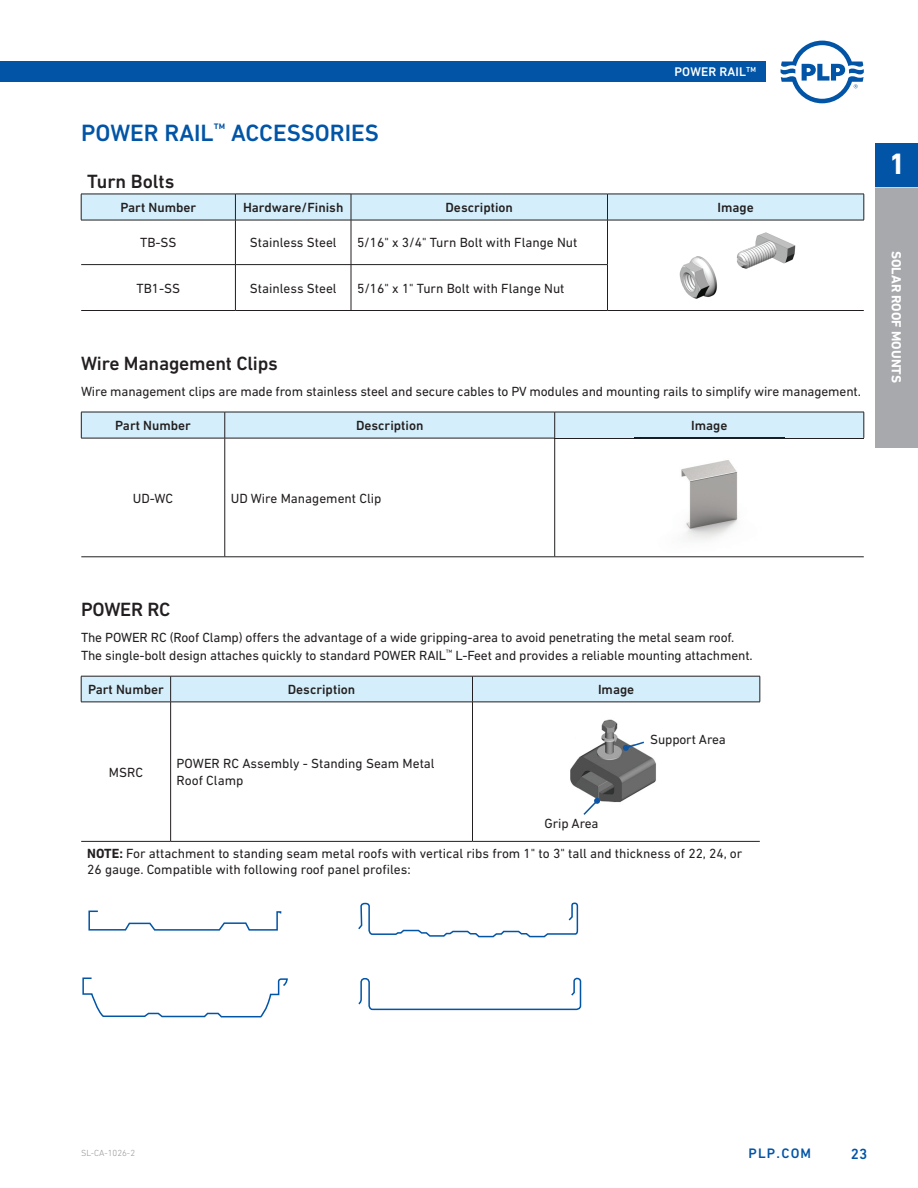
<style>
.page{position:relative;width:918px;height:1188px;background:#fff}
.page>*{position:absolute;margin:0;border:0;box-sizing:border-box;transform-origin:0 0}
.t1{font:700 30px "DIN Next LT Pro";color:#fff}
.t2{font:500 24px "DIN Next LT Pro";color:#0154a6}
.t3{font:500 19.5px "DIN Next LT Pro";letter-spacing:-.01em;color:#231f20}
.t4{font:500 15px "DIN Next LT Pro";color:#0154a6}
.t5{font:500 13.95px "DIN Next LT Pro";letter-spacing:.08em;color:#0154a6}
.t6{font:13.5px/16.5px "DIN Next LT Pro";letter-spacing:-.01em;color:#231f20}
.t7{font:500 13.5px "DIN Next LT Pro";color:#231f20}
.t8{font:700 13.5px "DIN Next LT Pro";color:#fff}
.t9{font:500 12.75px "DIN Next LT Pro";letter-spacing:.01em;color:#fff}
.t10{font:300 9px "DIN Next LT Pro";color:#939598}
.s1{font-weight:700}
</style>
<div class="page">
<div style="left:0;top:62px;width:766px;height:20px;background:#0154a6"></div>
<svg style="left:781px;top:41px;width:83px;height:62px"></svg>
<hr style="left:81px;top:220px;width:154px;height:1px;background:#231f20">
<hr style="left:235px;top:220px;width:116px;height:1px;background:#231f20">
<hr style="left:235px;top:220px;width:1px;height:44px;background:#231f20">
<hr style="left:351px;top:220px;width:257px;height:1px;background:#231f20">
<hr style="left:351px;top:220px;width:1px;height:44px;background:#231f20">
<hr style="left:608px;top:220px;width:256px;height:1px;background:#231f20">
<hr style="left:81px;top:264px;width:154px;height:1px;background:#231f20">
<hr style="left:235px;top:265px;width:1px;height:45px;background:#231f20">
<hr style="left:351px;top:264px;width:257px;height:1px;background:#231f20">
<hr style="left:351px;top:265px;width:1px;height:45px;background:#231f20">
<hr style="left:81px;top:310px;width:154px;height:1px;background:#231f20">
<hr style="left:235px;top:310px;width:116px;height:1px;background:#231f20">
<hr style="left:351px;top:310px;width:257px;height:1px;background:#231f20">
<hr style="left:608px;top:310px;width:256px;height:1px;background:#231f20">
<hr style="left:235px;top:264px;width:116px;height:1px;background:#231f20">
<svg style="left:81px;top:194px;width:784px;height:26px;background:#cce6f2"></svg>
<hr style="left:607px;top:220px;width:1px;height:44px;background:#231f20">
<hr style="left:607px;top:265px;width:1px;height:45px;background:#231f20">
<img style="left:679px;top:232px;width:117px;height:67px">
<hr style="left:225px;top:438px;width:1px;height:119px;background:#231f20">
<hr style="left:81px;top:557px;width:144px;height:1px;background:#231f20">
<hr style="left:225px;top:557px;width:330px;height:1px;background:#231f20">
<hr style="left:555px;top:557px;width:309px;height:1px;background:#231f20">
<hr style="left:81px;top:438px;width:144px;height:1px;background:#231f20">
<hr style="left:225px;top:438px;width:330px;height:1px;background:#231f20">
<hr style="left:555px;top:438px;width:309px;height:1px;background:#231f20">
<svg style="left:81px;top:412px;width:784px;height:26px;background:#cde7f3"></svg>
<hr style="left:554px;top:438px;width:1px;height:119px;background:#231f20">
<img style="left:634px;top:436px;width:150px;height:104px">
<img style="left:634px;top:438px;width:150px;height:1px">
<hr style="left:170px;top:702px;width:1px;height:139px;background:#231f20">
<hr style="left:81px;top:841px;width:90px;height:1px;background:#231f20">
<hr style="left:171px;top:841px;width:302px;height:1px;background:#231f20">
<hr style="left:472px;top:841px;width:288px;height:1px;background:#231f20">
<hr style="left:81px;top:702px;width:90px;height:1px;background:#231f20">
<hr style="left:171px;top:702px;width:302px;height:1px;background:#231f20">
<hr style="left:472px;top:702px;width:288px;height:1px;background:#231f20">
<svg style="left:81px;top:676px;width:680px;height:26px;background:#cae3ef"></svg>
<hr style="left:472px;top:702px;width:1px;height:139px;background:#231f20">
<img style="left:570px;top:719px;width:86px;height:84px">
<div style="left:631px;top:728px;width:35px;height:16px;background:#fff"></div>
<svg style="left:582px;top:798px;width:18px;height:17px"></svg>
<svg style="left:622px;top:740px;width:24px;height:11px"></svg>
<svg style="left:88px;top:910px;width:194px;height:21px"></svg>
<svg style="left:358px;top:902px;width:221px;height:36px"></svg>
<svg style="left:82px;top:977px;width:206px;height:41px"></svg>
<svg style="left:358px;top:977px;width:224px;height:34px"></svg>
<div style="left:875px;top:187px;width:43px;height:261px;background:#a8a9ad"></div>
<div style="left:875px;top:143px;width:43px;height:43px;background:#0154a6"></div>
<p class="t9" style="left:675px;top:65px;width:83px">POWER RAIL<sup>TM</sup></p>
<h2 class="t2" style="left:81px;top:119px;width:299px">POWER RAIL<sup>™</sup> ACCESSORIES</h2>
<h3 class="t3" style="left:87px;top:170px;width:89px">Turn Bolts</h3>
<p class="t7" style="left:120px;top:200px;width:77px">Part Number</p>
<p class="t7" style="left:243px;top:200px;width:102px">Hardware/Finish</p>
<p class="t7" style="left:446px;top:200px;width:69px">Description</p>
<p class="t7" style="left:717px;top:200px;width:38px">Image</p>
<p class="t6" style="left:140px;top:234px;width:38px">TB-SS</p>
<p class="t6" style="left:250px;top:234px;width:88px">Stainless Steel</p>
<p class="t6" style="left:357px;top:234px;width:222px">5/16" x 3/4" Turn Bolt with Flange Nut</p>
<p class="t6" style="left:136px;top:280px;width:45px">TB1-SS</p>
<p class="t6" style="left:250px;top:280px;width:88px">Stainless Steel</p>
<p class="t6" style="left:357px;top:280px;width:209px">5/16" x 1" Turn Bolt with Flange Nut</p>
<h3 class="t3" style="left:81px;top:352px;width:198px">Wire Management Clips</h3>
<p class="t6" style="left:81px;top:383px;width:781px">Wire management clips are made from stainless steel and secure cables to PV modules and mounting rails to simplify wire management.</p>
<p class="t7" style="left:115px;top:418px;width:77px">Part Number</p>
<p class="t7" style="left:356px;top:418px;width:69px">Description</p>
<p class="t7" style="left:691px;top:418px;width:38px">Image</p>
<p class="t6" style="left:133px;top:490px;width:42px">UD-WC</p>
<p class="t6" style="left:231px;top:490px;width:152px">UD Wire Management Clip</p>
<h1 class="t1" style="left:889px;top:147px;width:18px">1</h1>
<p class="t8" style="left:904px;top:251px;width:134px;rotate:90deg">SOLAR ROOF MOUNTS</p>
<h3 class="t3" style="left:81px;top:598px;width:91px">POWER RC</h3>
<p class="t6" style="left:81px;top:629px;width:673px;line-height:17.2px">The POWER RC (Roof Clamp) offers the advantage of a wide gripping-area to avoid penetrating the metal seam roof.<br>The single-bolt design attaches quickly to standard POWER RAIL<sup>™</sup> L-Feet and provides a reliable mounting attachment.</p>
<p class="t7" style="left:88px;top:682px;width:77px">Part Number</p>
<p class="t7" style="left:288px;top:682px;width:69px">Description</p>
<p class="t7" style="left:598px;top:682px;width:38px">Image</p>
<p class="t6" style="left:109px;top:764px;width:36px">MSRC</p>
<p class="t6" style="left:177px;top:755px;width:260px">POWER RC Assembly - Standing Seam Metal<br>Roof Clamp</p>
<p class="t6" style="left:545px;top:815px;width:56px">Grip Area</p>
<p class="t6" style="left:650px;top:731px;width:77px">Support Area</p>
<p class="t6" style="left:87px;top:845px;width:657px"><span class="s1">NOTE:</span> For attachment to standing seam metal roofs with vertical ribs from 1" to 3" tall and thickness of 22, 24, or<br>26 gauge. Compatible with following roof panel profiles:</p>
<p class="t10" style="left:81px;top:1148px;width:56px">SL-CA-1026-2</p>
<p class="t5" style="left:749px;top:1145px;width:64px">PLP.COM</p>
<p class="t4" style="left:851px;top:1145px;width:18px">23</p>
</div>
